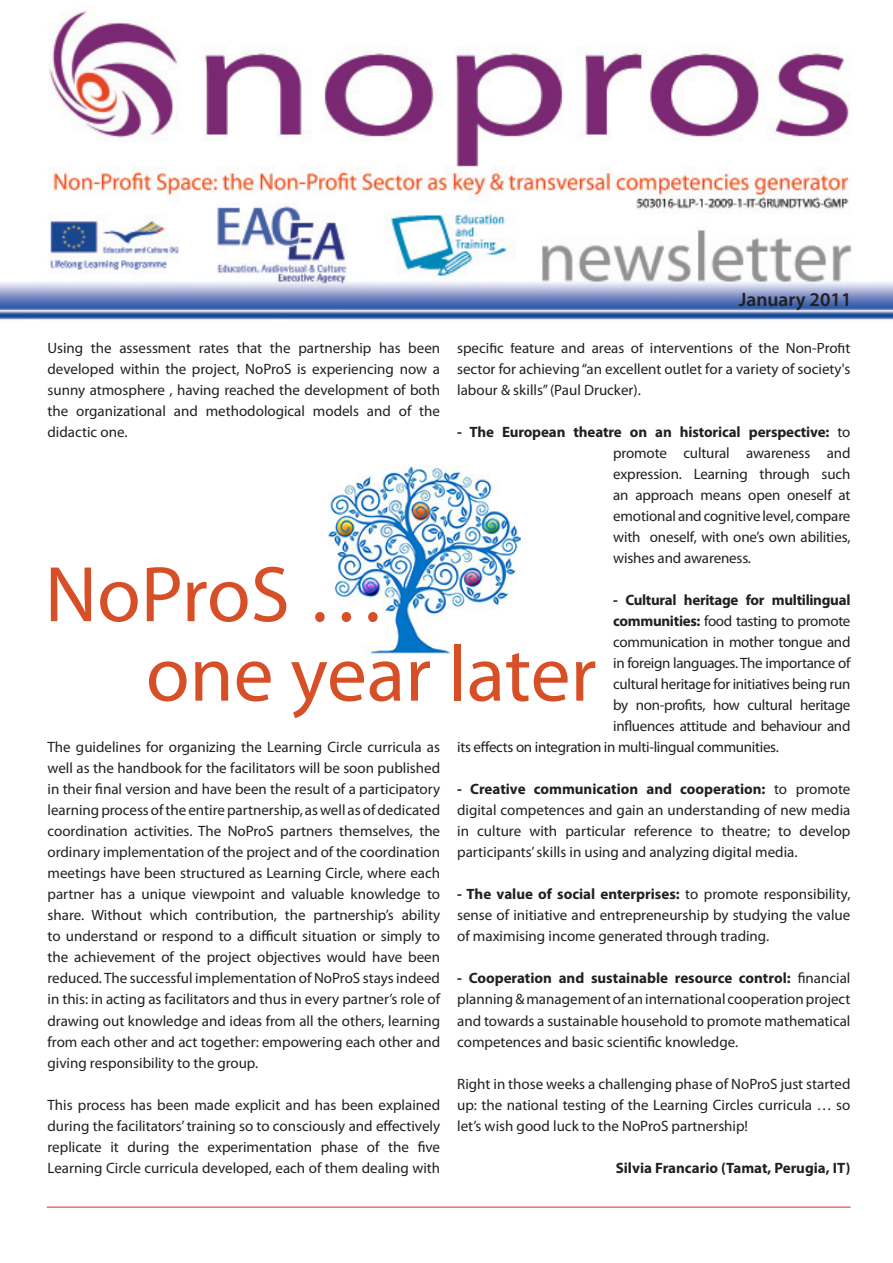
<style>
.page{position:relative;width:893px;height:1263px;background:#fff}
.page>*{position:absolute;margin:0;border:0;box-sizing:border-box;transform-origin:0 0}
.t1{font:79.5px "Myriad Pro";color:#d74f27}
.t2{font:600 19.5px "Myriad Pro";color:#231f20}
.t3{font:15px/21px "Myriad Pro";color:#231f20;text-align:justify}
.t4{font:15px "Myriad Pro";letter-spacing:-.02em;color:#231f20}
.t5{font:700 15px "Myriad Pro";color:#231f20}
.t6{font:700 15px "Myriad Pro";letter-spacing:-.02em;color:#231f20}
.s1{font-weight:700}
</style>
<div class="page">
<hr style="left:47px;top:1206px;width:803px;height:2px;background:#e34624">
<img style="left:0;top:11px;width:893px;height:309px">
<img style="left:327px;top:465px;width:194px;height:190px">
<p class="t2" style="left:739px;top:287px;width:114px">January 2011</p>
<p class="t3" style="left:457px;top:338px;width:395px">specific feature and areas of interventions of the Non-Profit sector for achieving “an excellent outlet for a variety of society's labour &amp; skills” (Paul Drucker).</p>
<p class="t3" style="left:613px;top:422px;width:239px;text-indent:-156px"><span class="s1">- The European theatre on an historical perspective:</span> to promote cultural awareness and expression. Learning through such an approach means open oneself at emotional and cognitive level, compare with oneself, with one’s own abilities, wishes and awareness.</p>
<p class="t6" style="left:613px;top:591px;width:239px">- Cultural heritage for multilingual</p>
<p class="t4" style="left:613px;top:612px;width:239px"><span class="s1">communities:</span> food tasting to promote</p>
<p class="t4" style="left:613px;top:633px;width:239px">communication in mother tongue and</p>
<p class="t4" style="left:613px;top:654px;width:239px">in foreign languages. The importance of</p>
<p class="t4" style="left:613px;top:675px;width:239px">cultural heritage for initiatives being run</p>
<p class="t4" style="left:613px;top:696px;width:239px">by non-profits, how cultural heritage</p>
<p class="t4" style="left:613px;top:717px;width:239px">influences attitude and behaviour and</p>
<p class="t4" style="left:457px;top:738px;width:323px">its effects on integration in multi-lingual communities.</p>
<p class="t3" style="left:457px;top:779px;width:395px"><span class="s1">- Creative communication and cooperation:</span> to promote digital competences and gain an understanding of new media in culture with particular reference to theatre; to develop participants’ skills in using and analyzing digital media.</p>
<p class="t3" style="left:457px;top:884px;width:395px"><span class="s1">- The value of social enterprises:</span> to promote responsibility, sense of initiative and entrepreneurship by studying the value of maximising income generated through trading.</p>
<p class="t3" style="left:457px;top:968px;width:395px"><span class="s1">- Cooperation and sustainable resource control:</span> financial planning &amp; management of an international cooperation project and towards a sustainable household to promote mathematical competences and basic scientific knowledge.</p>
<p class="t3" style="left:457px;top:1073px;width:395px">Right in those weeks a challenging phase of NoProS just started up: the national testing of the Learning Circles curricula … so let’s wish good luck to the NoProS partnership!</p>
<p class="t5" style="left:616px;top:1158px;width:236px">Silvia Francario (Tamat, Perugia, IT)</p>
<p class="t3" style="left:48px;top:338px;width:394px">Using the assessment rates that the partnership has been developed within the project, NoProS is experiencing now a sunny atmosphere , having reached the development of both the organizational and methodological models and of the didactic one.</p>
<p class="t1" style="left:45px;top:545px;width:343px">NoProS …</p>
<p class="t1" style="left:146px;top:625px;width:452px">one year later</p>
<p class="t3" style="left:48px;top:737px;width:394px">The guidelines for organizing the Learning Circle curricula as well as the handbook for the facilitators will be soon published in their final version and have been the result of a participatory learning process of the entire partnership, as well as of dedicated coordination activities. The NoProS partners themselves, the ordinary implementation of the project and of the coordination meetings have been structured as Learning Circle, where each partner has a unique viewpoint and valuable knowledge to share. Without which contribution, the partnership’s ability to understand or respond to a difficult situation or simply to the achievement of the project objectives would have been reduced. The successful implementation of NoProS stays indeed in this: in acting as facilitators and thus in every partner’s role of drawing out knowledge and ideas from all the others, learning from each other and act together: empowering each other and giving responsibility to the group.</p>
<p class="t3" style="left:48px;top:1094px;width:394px">This process has been made explicit and has been explained during the facilitators’ training so to consciously and effectively replicate it during the experimentation phase of the five Learning Circle curricula developed, each of them dealing with</p>
</div>
